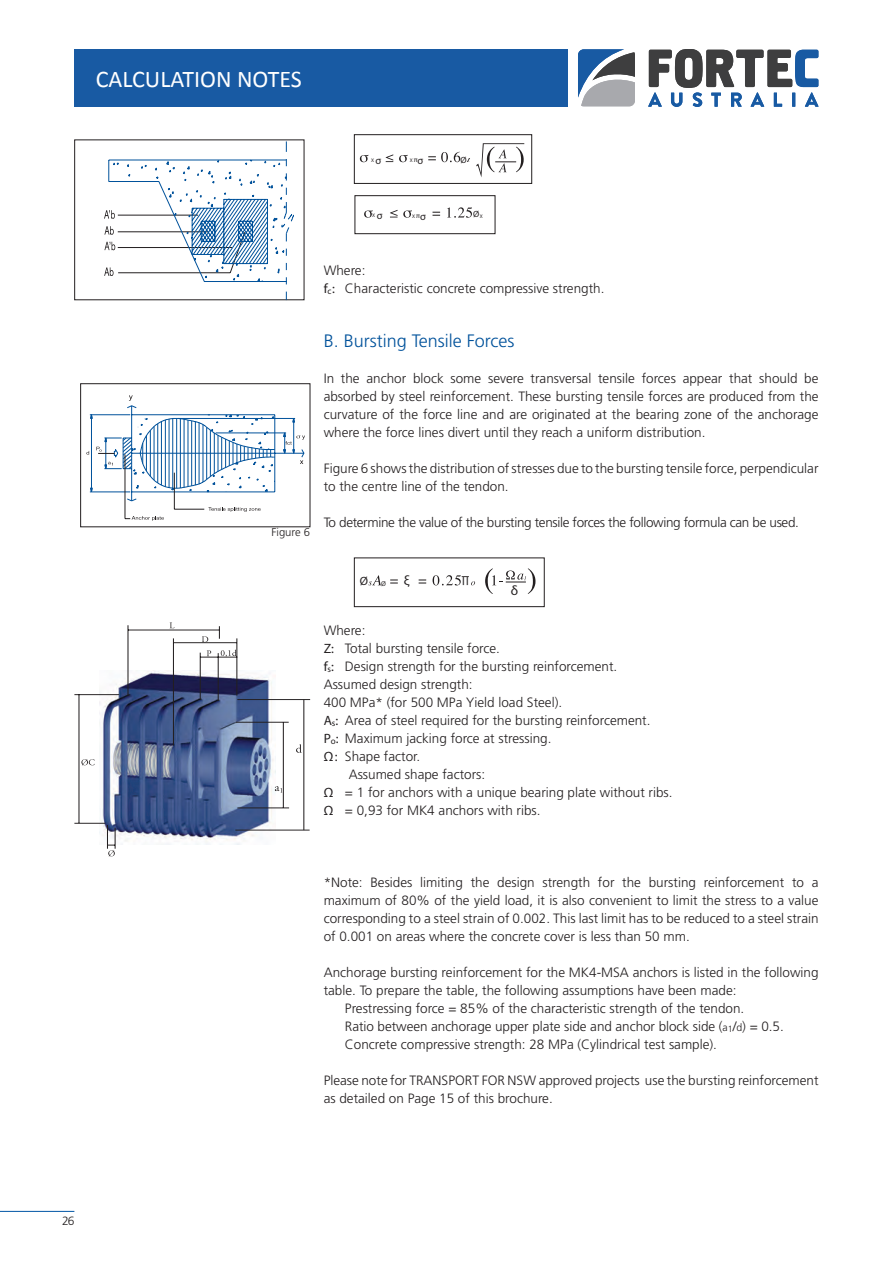
<style>
.page{position:relative;width:893px;height:1263px;background:#fff}
.page>*{position:absolute;margin:0;border:0;box-sizing:border-box;transform-origin:0 0}
.t1{font:24px "Calibri";color:#fff}
.t2{font:300 18px "Frutiger LT Std";color:#01529b}
.t3{font:300 13.5px/18px "Frutiger LT Std";color:#231f20}
.t4{font:300 13.5px "Frutiger LT Std";letter-spacing:-.025em;color:#231f20}
.t5{font:13.5px "Myriad Pro";color:#231f20}
.t6{font:12px "Myriad Pro";color:#231f20}
.t7{font:300 12px "Frutiger LT Std";color:#231f20}
.t8{font:300 11.25px "Frutiger LT Std";color:#231f20}
.t9{font:9px "Myriad Pro";color:#231f20}
.t10{font:5.25px "Myriad Pro";color:#231f20}
.s1{font-size:10.5px}
.s2{font-size:7.05px}
.s3{font-size:5.25px}
.s4{font-family:"Myriad Pro";font-weight:400}
</style>
<div class="page">
<svg style="left:578px;top:49px;width:57px;height:57px"></svg>
<svg style="left:648px;top:49px;width:170px;height:57px"></svg>
<div style="left:355px;top:195px;width:140px;height:39px;border:1px solid #231f20"></div>
<svg style="left:364px;top:210px;width:9px;height:8px"></svg>
<svg style="left:390px;top:210px;width:22px;height:8px"></svg>
<svg style="left:433px;top:212px;width:7px;height:4px"></svg>
<svg style="left:447px;top:207px;width:25px;height:11px"></svg>
<div style="left:354px;top:134px;width:178px;height:50px;border:1px solid #231f20"></div>
<svg style="left:360px;top:155px;width:8px;height:7px"></svg>
<svg style="left:386px;top:154px;width:7px;height:8px"></svg>
<svg style="left:399px;top:155px;width:9px;height:7px"></svg>
<svg style="left:428px;top:152px;width:32px;height:10px"></svg>
<svg style="left:476px;top:143px;width:48px;height:34px"></svg>
<div style="left:354px;top:558px;width:190px;height:49px;border:1px solid #231f20"></div>
<svg style="left:369px;top:575px;width:12px;height:10px"></svg>
<svg style="left:390px;top:579px;width:8px;height:4px"></svg>
<svg style="left:419px;top:579px;width:7px;height:4px"></svg>
<svg style="left:433px;top:575px;width:28px;height:10px"></svg>
<svg style="left:485px;top:568px;width:50px;height:26px"></svg>
<svg style="left:74px;top:139px;width:231px;height:161px"></svg>
<img style="left:100px;top:670px;width:176px;height:174px">
<hr style="left:128px;top:625px;width:1px;height:71px;background:#231f20">
<hr style="left:173px;top:638px;width:1px;height:107px;background:#231f20">
<hr style="left:128px;top:630px;width:91px;height:1px;background:#231f20">
<hr style="left:173px;top:642px;width:64px;height:1px;background:#231f20">
<hr style="left:200px;top:653px;width:1px;height:47px;background:#231f20">
<hr style="left:218px;top:653px;width:1px;height:48px;background:#231f20">
<hr style="left:237px;top:638px;width:1px;height:58px;background:#231f20">
<hr style="left:237px;top:699px;width:73px;height:1px;background:#231f20">
<hr style="left:235px;top:830px;width:75px;height:1px;background:#231f20">
<hr style="left:237px;top:808px;width:52px;height:1px;background:#231f20">
<hr style="left:236px;top:722px;width:53px;height:1px;background:#231f20">
<hr style="left:283px;top:722px;width:1px;height:86px;background:#231f20">
<svg style="left:219px;top:626px;width:1px;height:13px"></svg>
<hr style="left:74px;top:694px;width:45px;height:1px;background:#231f20">
<hr style="left:79px;top:695px;width:1px;height:128px;background:#231f20">
<hr style="left:74px;top:823px;width:31px;height:1px;background:#231f20">
<svg style="left:170px;top:622px;width:4px;height:6px"></svg>
<svg style="left:81px;top:759px;width:14px;height:6px"></svg>
<svg style="left:107px;top:825px;width:9px;height:31px"></svg>
<svg style="left:202px;top:636px;width:6px;height:6px"></svg>
<svg style="left:275px;top:786px;width:7px;height:7px"></svg>
<hr style="left:304px;top:699px;width:1px;height:131px;background:#231f20">
<svg style="left:296px;top:744px;width:6px;height:9px"></svg>
<svg style="left:200px;top:650px;width:37px;height:8px"></svg>
<hr style="left:174px;top:473px;width:1px;height:36px;background:#231f20">
<hr style="left:174px;top:509px;width:30px;height:1px;background:#231f20">
<svg style="left:208px;top:507px;width:53px;height:5px"></svg>
<hr style="left:125px;top:454px;width:1px;height:65px;background:#231f20">
<svg style="left:125px;top:516px;width:39px;height:5px"></svg>
<svg style="left:86px;top:395px;width:219px;height:106px"></svg>
<div style="left:74px;top:49px;width:494px;height:57px;background:#185aa3"></div>
<hr style="left:0;top:1211px;width:74px;height:1px;background:#0155a5">
<h1 class="t1" style="left:96px;top:64px;width:208px">CALCULATION NOTES</h1>
<p class="t10" style="left:371px;top:157px;width:12px">X<span class="s1">σ</span></p>
<p class="t10" style="left:410px;top:157px;width:15px">X<span class="s2">π</span><span class="s1">σ</span></p>
<p class="t9" style="left:460px;top:154px;width:8px">Ø</p>
<p class="t10" style="left:372px;top:212px;width:12px">X <span class="s1">σ</span></p>
<p class="t10" style="left:412px;top:213px;width:15px">X <span class="s2">π</span><span class="s1">σ</span></p>
<p class="t9" style="left:473px;top:209px;width:11px">Ø<span class="s3">X</span></p>
<p class="t8" style="left:272px;top:526px;width:40px">Figure 6</p>
<p class="t3" style="left:324px;top:261px;width:282px">Where:<br><span class="s4">f</span><sub>c</sub><span class="s4">:</span> Characteristic concrete compressive strength.</p>
<h2 class="t2" style="left:324px;top:330px;width:192px">B. Bursting Tensile Forces</h2>
<p class="t3" style="left:324px;top:369px;width:496px;text-align:justify">In the anchor block some severe transversal tensile forces appear that should be absorbed by steel reinforcement. These bursting tensile forces are produced from the curvature of the force line and are originated at the bearing zone of the anchorage where the force lines divert until they reach a uniform distribution.</p>
<p class="t3" style="left:324px;top:459px;width:496px">Figure 6 shows the distribution of stresses due to the bursting tensile force, perpendicular to the centre line of the tendon.</p>
<p class="t4" style="left:324px;top:515px;width:477px">To determine the value of the bursting tensile forces the following formula can be used.</p>
<p class="t6" style="left:360px;top:573px;width:28px">Ø <span class="s2">Ø</span></p>
<p class="t5" style="left:404px;top:572px;width:7px">ξ</p>
<p class="t6" style="left:462px;top:572px;width:9px">∏</p>
<p class="t5" style="left:511px;top:582px;width:9px">δ</p>
<p class="t3" style="left:324px;top:621px;width:43px">Where:</p>
<p class="t3" style="left:324px;top:639px;width:178px"><span class="s4">Z:</span> Total bursting tensile force.</p>
<p class="t3" style="left:324px;top:657px;width:295px"><span class="s4">f</span><sub>s</sub><span class="s4">:</span> Design strength for the bursting reinforcement.</p>
<p class="t3" style="left:324px;top:675px;width:151px">Assumed design strength:</p>
<p class="t3" style="left:324px;top:693px;width:240px">400 MPa* (for 500 MPa Yield load Steel).</p>
<p class="t3" style="left:324px;top:711px;width:328px"><span class="s4">A</span><sub>s</sub><span class="s4">:</span> Area of steel required for the bursting reinforcement.</p>
<p class="t3" style="left:324px;top:729px;width:229px"><span class="s4">P</span><sub>o</sub><span class="s4">:</span> Maximum jacking force at stressing.</p>
<p class="t3" style="left:324px;top:747px;width:98px"><span class="s4">Ω :</span> Shape factor.</p>
<p class="t3" style="left:349px;top:765px;width:138px">Assumed shape factors:</p>
<p class="t3" style="left:324px;top:783px;width:350px"><span class="s4">Ω</span> = 1 for anchors with a unique bearing plate without ribs.</p>
<p class="t3" style="left:324px;top:801px;width:218px"><span class="s4">Ω</span> = 0,93 for MK4 anchors with ribs.</p>
<p class="t3" style="left:324px;top:873px;width:496px;text-align:justify">*Note: Besides limiting the design strength for the bursting reinforcement to a maximum of 80% of the yield load, it is also convenient to limit the stress to a value corresponding to a steel strain of 0.002. This last limit has to be reduced to a steel strain of 0.001 on areas where the concrete cover is less than 50 mm.</p>
<p class="t3" style="left:324px;top:963px;width:496px">Anchorage bursting reinforcement for the MK4-MSA anchors is listed in the following</p>
<p class="t3" style="left:324px;top:981px;width:414px">table. To prepare the table, the following assumptions have been made:</p>
<p class="t3" style="left:345px;top:999px;width:401px">Prestressing force = 85% of the characteristic strength of the tendon.</p>
<p class="t3" style="left:345px;top:1017px;width:440px">Ratio between anchorage upper plate side and anchor block side (<span class="s1">a</span><sub>1</sub>/<span class="s1">d</span>) = 0.5.</p>
<p class="t3" style="left:345px;top:1035px;width:374px">Concrete compressive strength: 28 MPa (Cylindrical test sample).</p>
<p class="t3" style="left:324px;top:1071px;width:496px">Please note for TRANSPORT FOR NSW approved projects use the bursting reinforcement as detailed on Page 15 of this brochure.</p>
<p class="t7" style="left:62px;top:1213px;width:14px">26</p>
</div>
